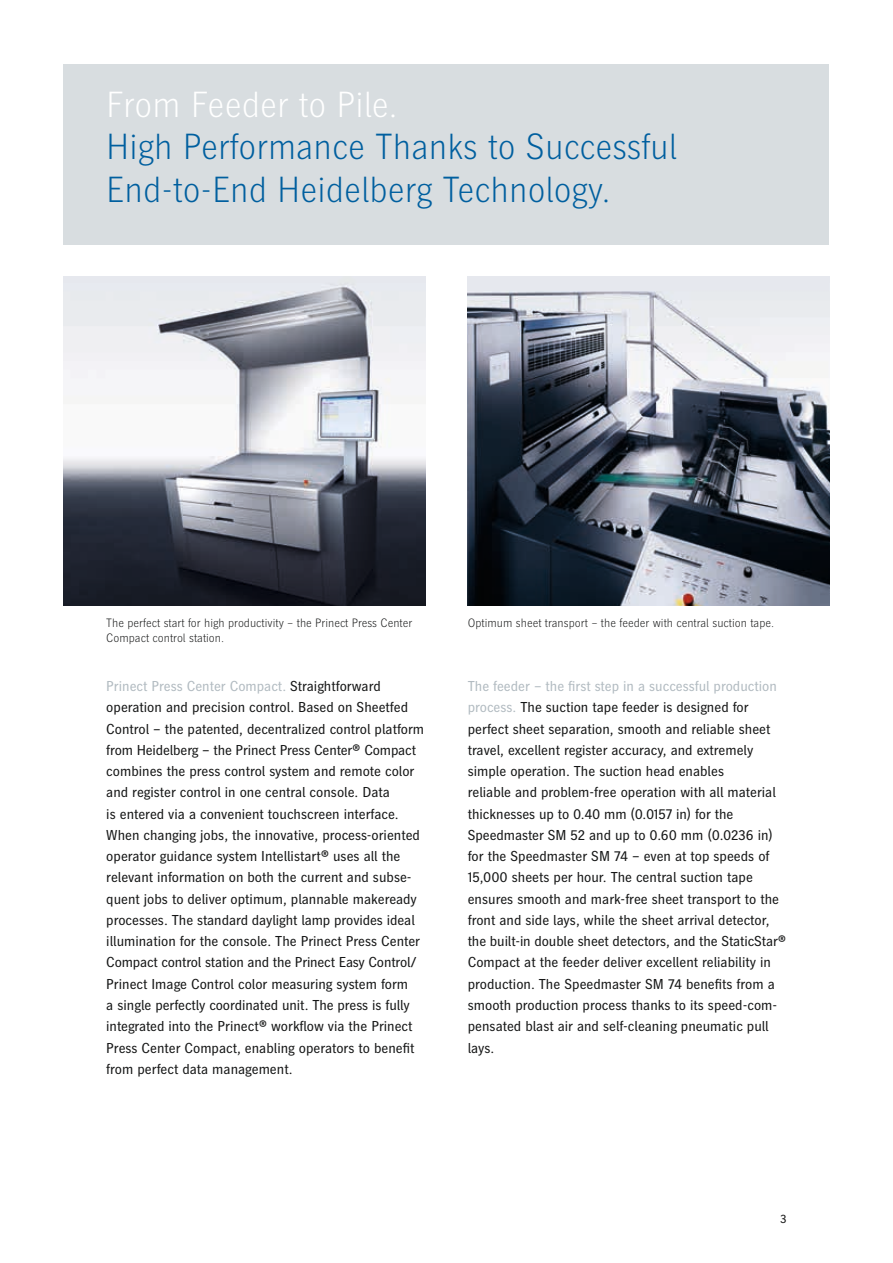
<style>
.page{position:relative;width:893px;height:1263px;background:#fff}
.page>*{position:absolute;margin:0;border:0;box-sizing:border-box;transform-origin:0 0}
.t1{font:300 36px/42.5px "Heidelberg Gothic Ml";color:#005f9f}
.t2{font:300 36px "Heidelberg Gothic Ml";color:#fff}
.t3{font:14.25px/21.3px "Heidelberg Gothic Ml";color:#151616}
.t4{font:300 12px/14.9px "Heidelberg Gothic Ml";color:#151616}
.t5{font:12px "Heidelberg Gothic Ml";color:#151616}
.s1{color:#b2bbc1}
</style>
<div class="page">
<div style="left:64px;top:64px;width:765px;height:180px;background:#d8dde0"></div>
<img style="left:64px;top:276px;width:361px;height:330px">
<img style="left:468px;top:276px;width:361px;height:330px">
<h1 class="t2" style="left:106px;top:84px;width:293px">From Feeder to Pile.</h1>
<h1 class="t1" style="left:106px;top:126px;width:572px">High Performance Thanks to Successful<br>End-to-End Heidelberg Technology.</h1>
<p class="t4" style="left:106px;top:616px;width:308px">The perfect start for high productivity – the Prinect Press Center<br>Compact control station.</p>
<p class="t4" style="left:468px;top:616px;width:308px">Optimum sheet transport – the feeder with central suction tape.</p>
<p class="t3" style="left:106px;top:676px;width:319px"><span class="s1">Prinect Press Center Compact.</span> Straightforward operation and precision control. Based on Sheetfed Control – the patented, decentralized control platform from Heidelberg – the Prinect Press Center® Compact combines the press control system and remote color and register control in one central console. Data<br>is entered via a convenient touchscreen interface.<br>When changing jobs, the innovative, process-oriented operator guidance system Intellistart® uses all the relevant information on both the current and subse&shy;quent jobs to deliver optimum, plannable makeready processes. The standard daylight lamp provides ideal illumination for the console. The Prinect Press Center Compact control station and the Prinect Easy Control/ Prinect Image Control color measuring system form<br>a single perfectly coordinated unit. The press is fully integrated into the Prinect® workflow via the Prinect Press Center Compact, enabling operators to benefit from perfect data management.</p>
<p class="t3" style="left:468px;top:676px;width:320px"><span class="s1">The feeder – the first step in a successful production process.</span> The suction tape feeder is designed for perfect sheet separation, smooth and reliable sheet travel, excellent register accuracy, and extremely simple operation. The suction head enables<br>reliable and problem-free operation with all material thicknesses up to 0.40 mm (0.0157 in) for the Speedmaster SM 52 and up to 0.60 mm (0.0236 in) for the Speedmaster SM 74 – even at top speeds of 15,000 sheets per hour. The central suction tape ensures smooth and mark-free sheet transport to the front and side lays, while the sheet arrival detector, the built-in double sheet detectors, and the StaticStar® Compact at the feeder deliver excellent reliability in production. The Speedmaster SM 74 benefits from a smooth production process thanks to its speed-com&shy;pensated blast air and self-cleaning pneumatic pull lays.</p>
<p class="t5" style="left:780px;top:1212px;width:8px">3</p>
</div>
